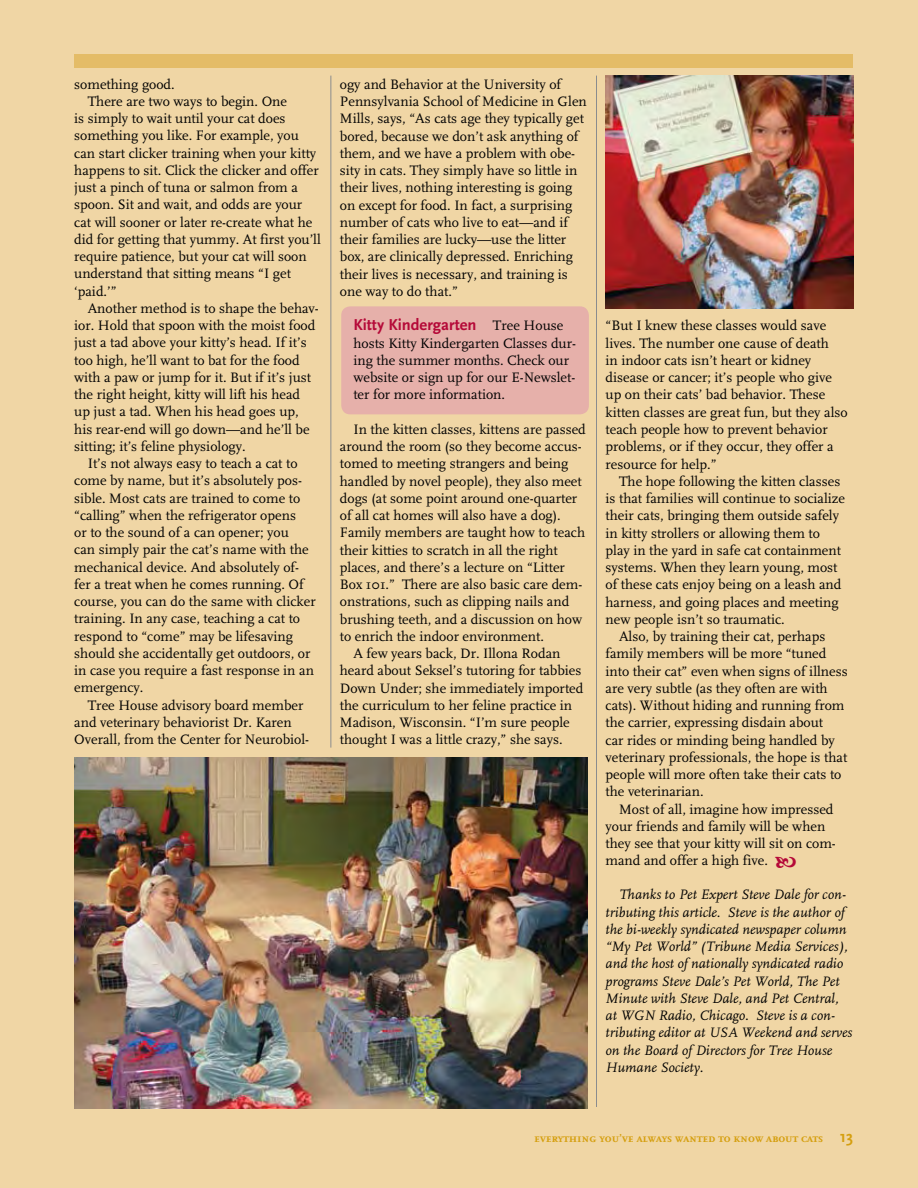
<style>
.page{position:relative;width:918px;height:1188px;background:#f0d6a5}
.page>*{position:absolute;margin:0;border:0;box-sizing:border-box;transform-origin:0 0}
.t1{font:700 16.5px "Scala Sans";color:#b50938}
.t2{font:14.25px/17.2px "Scala";color:#000}
.t3{font:italic 14.25px/17.2px "Scala";color:#000}
.t4{font:700 12px "Scala Caps";color:#d59f0f}
.s1{font-family:"Scala";font-weight:400;font-size:14.25px;color:#000}
.s2{font-family:"Scala Sans";font-size:16.5px}
</style>
<div class="page">
<hr style="left:330px;top:76px;width:1px;height:672px;background:#8a8c8e">
<hr style="left:596px;top:76px;width:1px;height:1031px;background:#8a8c8e">
<div style="left:341px;top:306px;width:248px;height:108px;background:#e6b0aa;border-radius:9px"></div>
<img style="left:606px;top:76px;width:247px;height:233px">
<img style="left:74px;top:758px;width:514px;height:350px">
<div style="left:74px;top:54px;width:779px;height:14px;background:#e4bc67"></div>
<p class="t2" style="left:74px;top:76px;width:102px">something good.</p>
<p class="t2" style="left:88px;top:93px;width:201px">There are two ways to begin. One</p>
<p class="t2" style="left:74px;top:110px;width:213px">is simply to wait until your cat does</p>
<p class="t2" style="left:74px;top:127px;width:226px">something you like. For example, you</p>
<p class="t2" style="left:74px;top:145px;width:244px">can start clicker training when your kitty</p>
<p class="t2" style="left:74px;top:162px;width:246px">happens to sit. Click the clicker and offer</p>
<p class="t2" style="left:74px;top:179px;width:225px">just a pinch of tuna or salmon from a</p>
<p class="t2" style="left:74px;top:196px;width:230px">spoon. Sit and wait, and odds are your</p>
<p class="t2" style="left:74px;top:214px;width:240px">cat will sooner or later re-create what he</p>
<p class="t2" style="left:74px;top:231px;width:248px">did for getting that yummy. At first you’ll</p>
<p class="t2" style="left:74px;top:248px;width:234px">require patience, but your cat will soon</p>
<p class="t2" style="left:74px;top:265px;width:218px">understand that sitting means “I get</p>
<p class="t2" style="left:74px;top:283px;width:44px">‘paid.’”</p>
<p class="t2" style="left:88px;top:300px;width:233px">Another method is to shape the behav-</p>
<p class="t2" style="left:74px;top:317px;width:243px">ior. Hold that spoon with the moist food</p>
<p class="t2" style="left:74px;top:334px;width:234px">just a tad above your kitty’s head. If it’s</p>
<p class="t2" style="left:74px;top:352px;width:227px">too high, he’ll want to bat for the food</p>
<p class="t2" style="left:74px;top:369px;width:238px">with a paw or jump for it. But if it’s just</p>
<p class="t2" style="left:74px;top:386px;width:227px">the right height, kitty will lift his head</p>
<p class="t2" style="left:74px;top:403px;width:226px">up just a tad. When his head goes up,</p>
<p class="t2" style="left:74px;top:421px;width:237px">his rear-end will go down—and he’ll be</p>
<p class="t2" style="left:74px;top:438px;width:173px">sitting; it’s feline physiology.</p>
<p class="t2" style="left:88px;top:455px;width:211px">It’s not always easy to teach a cat to</p>
<p class="t2" style="left:74px;top:472px;width:229px">come by name, but it’s absolutely pos-</p>
<p class="t2" style="left:74px;top:490px;width:228px">sible. Most cats are trained to come to</p>
<p class="t2" style="left:74px;top:507px;width:223px">“calling” when the refrigerator opens</p>
<p class="t2" style="left:74px;top:524px;width:216px">or to the sound of a can opener; you</p>
<p class="t2" style="left:74px;top:541px;width:236px">can simply pair the cat’s name with the</p>
<p class="t2" style="left:74px;top:559px;width:226px">mechanical device. And absolutely of-</p>
<p class="t2" style="left:74px;top:576px;width:231px">fer a treat when he comes running. Of</p>
<p class="t2" style="left:74px;top:593px;width:243px">course, you can do the same with clicker</p>
<p class="t2" style="left:74px;top:610px;width:227px">training. In any case, teaching a cat to</p>
<p class="t2" style="left:74px;top:628px;width:220px">respond to “come” may be lifesaving</p>
<p class="t2" style="left:74px;top:645px;width:238px">should she accidentally get outdoors, or</p>
<p class="t2" style="left:74px;top:662px;width:241px">in case you require a fast response in an</p>
<p class="t2" style="left:74px;top:679px;width:71px">emergency.</p>
<p class="t2" style="left:88px;top:697px;width:217px">Tree House advisory board member</p>
<p class="t2" style="left:74px;top:714px;width:219px">and veterinary behaviorist Dr. Karen</p>
<p class="t2" style="left:74px;top:731px;width:236px">Overall, from the Center for Neurobiol-</p>
<p class="t2" style="left:340px;top:76px;width:249px">ogy and Behavior at the University of Pennsylvania School of Medicine in Glen Mills, says, “As cats age they typically get bored, because we don’t ask anything of them, and we have a problem with obe&shy;sity in cats. They simply have so little in their lives, nothing interesting is going on except for food. In fact, a surprising number of cats who live to eat—and if their families are lucky—use the litter box, are clinically depressed. Enriching their lives is necessary, and training is one way to do that.”</p>
<p class="t1" style="left:353px;top:316px;width:212px">Kitty Kindergarten <span class="s1">Tree House</span></p>
<p class="t2" style="left:353px;top:335px;width:224px">hosts Kitty Kindergarten Classes dur&shy;ing the summer months. Check our website or sign up for our E-Newslet&shy;ter for more information.</p>
<p class="t2" style="left:353px;top:421px;width:234px">In the kitten classes, kittens are passed</p>
<p class="t2" style="left:340px;top:438px;width:243px">around the room (so they become accus-</p>
<p class="t2" style="left:340px;top:455px;width:230px">tomed to meeting strangers and being</p>
<p class="t2" style="left:340px;top:473px;width:243px">handled by novel people), they also meet</p>
<p class="t2" style="left:340px;top:490px;width:239px">dogs (at some point around one-quarter</p>
<p class="t2" style="left:340px;top:507px;width:222px">of all cat homes will also have a dog).</p>
<p class="t2" style="left:340px;top:524px;width:247px">Family members are taught how to teach</p>
<p class="t2" style="left:340px;top:542px;width:219px">their kitties to scratch in all the right</p>
<p class="t2" style="left:340px;top:559px;width:227px">places, and there’s a lecture on “Litter</p>
<p class="t2" style="left:340px;top:576px;width:244px">Box 101.” There are also basic care dem-</p>
<p class="t2" style="left:340px;top:593px;width:231px">onstrations, such as clipping nails and</p>
<p class="t2" style="left:340px;top:611px;width:244px">brushing teeth, and a discussion on how</p>
<p class="t2" style="left:340px;top:628px;width:206px">to enrich the indoor environment.</p>
<p class="t2" style="left:353px;top:645px;width:209px">A few years back, Dr. Illona Rodan</p>
<p class="t2" style="left:340px;top:662px;width:243px">heard about Seksel’s tutoring for tabbies</p>
<p class="t2" style="left:340px;top:680px;width:245px">Down Under; she immediately imported</p>
<p class="t2" style="left:340px;top:697px;width:234px">the curriculum to her feline practice in</p>
<p class="t2" style="left:340px;top:714px;width:231px">Madison, Wisconsin. “I’m sure people</p>
<p class="t2" style="left:340px;top:731px;width:224px">thought I was a little crazy,” she says.</p>
<p class="t2" style="left:606px;top:317px;width:244px">“But I knew these classes would save lives. The number one cause of death<br>in indoor cats isn’t heart or kidney disease or cancer; it’s people who give up on their cats’ bad behavior. These kitten classes are great fun, but they also teach people how to prevent behavior problems, or if they occur, they offer a resource for help.”</p>
<p class="t2" style="left:606px;top:473px;width:241px;text-indent:13px">The hope following the kitten classes is that families will continue to socialize their cats, bringing them outside safely in kitty strollers or allowing them to play in the yard in safe cat containment systems. When they learn young, most of these cats enjoy being on a leash and harness, and going places and meeting new people isn’t so traumatic.</p>
<p class="t2" style="left:606px;top:628px;width:244px;text-indent:13px">Also, by training their cat, perhaps family members will be more “tuned into their cat” even when signs of illness are very subtle (as they often are with cats). Without hiding and running from the carrier, expressing disdain about<br>car rides or minding being handled by veterinary professionals, the hope is that people will more often take their cats to the veterinarian.</p>
<p class="t2" style="left:606px;top:801px;width:232px;text-indent:13px">Most of all, imagine how impressed your friends and family will be when they see that your kitty will sit on com&shy;mand and offer a high five.</p>
<p class="t3" style="left:606px;top:886px;width:248px;text-indent:13px">Thanks to Pet Expert Steve Dale for con&shy;tributing this article. Steve is the author of the bi-weekly syndicated newspaper column “My Pet World” (Tribune Media Services), and the host of nationally syndicated radio programs Steve Dale’s Pet World, The Pet Minute with Steve Dale, and Pet Central, at WGN Radio, Chicago. Steve is a con&shy;tributing editor at USA Weekend and serves on the Board of Directors for Tree House Humane Society.</p>
<p class="t4" style="left:534px;top:1131px;width:320px">everything you’ve always wanted to know about cats <span class="s2">13</span></p>
</div>
